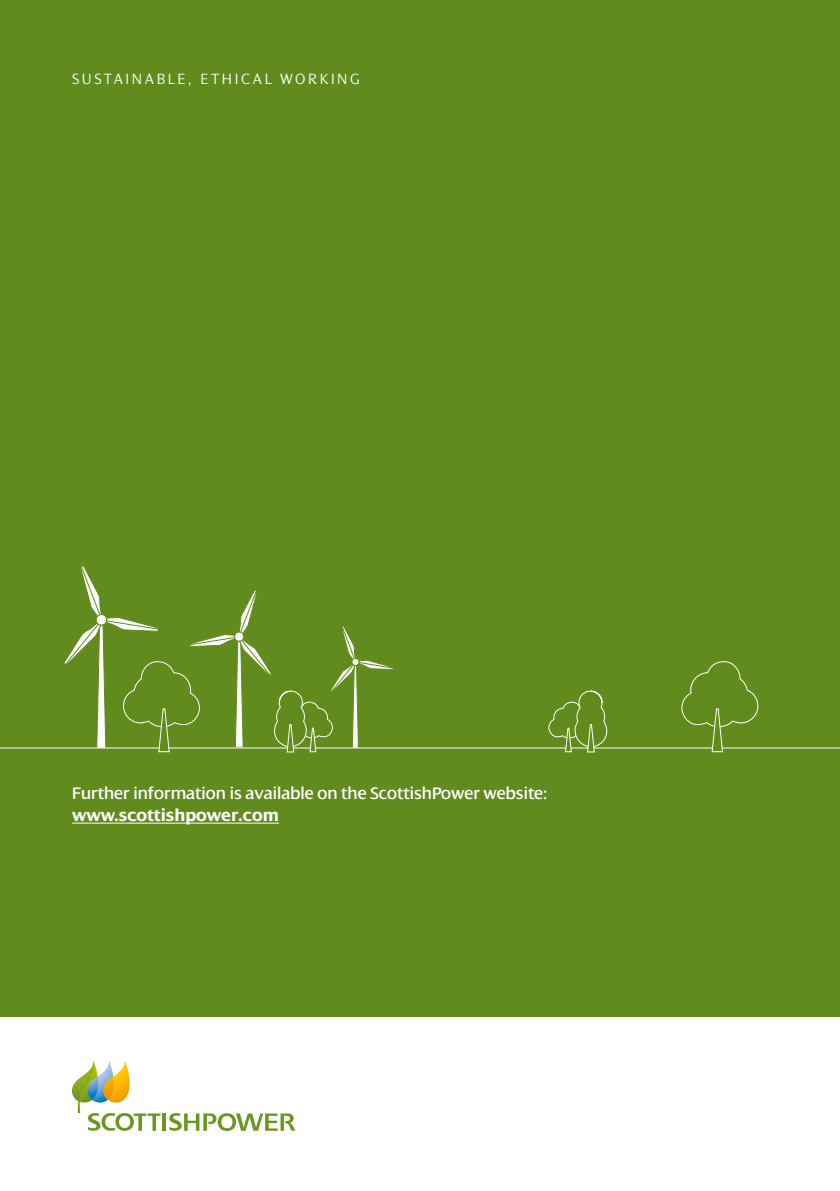
<style>
.page{position:relative;width:840px;height:1191px;background:#fff}
.page>*{position:absolute;margin:0;border:0;box-sizing:border-box;transform-origin:0 0}
.t1{font:18px "Dialog";color:#fff}
.t2{font:700 18px "Dialog";color:#fff}
.t3{font:300 16px "Dialog";letter-spacing:.16em;color:#fff}
</style>
<div class="page">
<div style="left:0;top:0;width:839px;height:1016px;background:#618b1d"></div>
<hr style="left:162px;top:1113px;width:4px;height:17px;background:#6a971f">
<svg style="left:72px;top:1060px;width:88px;height:70px"></svg>
<svg style="left:169px;top:1113px;width:126px;height:18px"></svg>
<hr style="left:0;top:747px;width:839px;height:1px;background:#fff">
<svg style="left:680px;top:661px;width:78px;height:92px"></svg>
<svg style="left:63px;top:566px;width:332px;height:187px"></svg>
<svg style="left:547px;top:690px;width:59px;height:63px"></svg>
<hr style="left:72px;top:822px;width:207px;height:1px;background:#fff">
<p class="t3" style="left:72px;top:70px;width:289px">SUSTAINABLE, ETHICAL WORKING</p>
<p class="t1" style="left:72px;top:783px;width:476px">Further information is available on the ScottishPower website:</p>
<p class="t2" style="left:72px;top:805px;width:208px">www.scottishpower.com</p>
</div>
